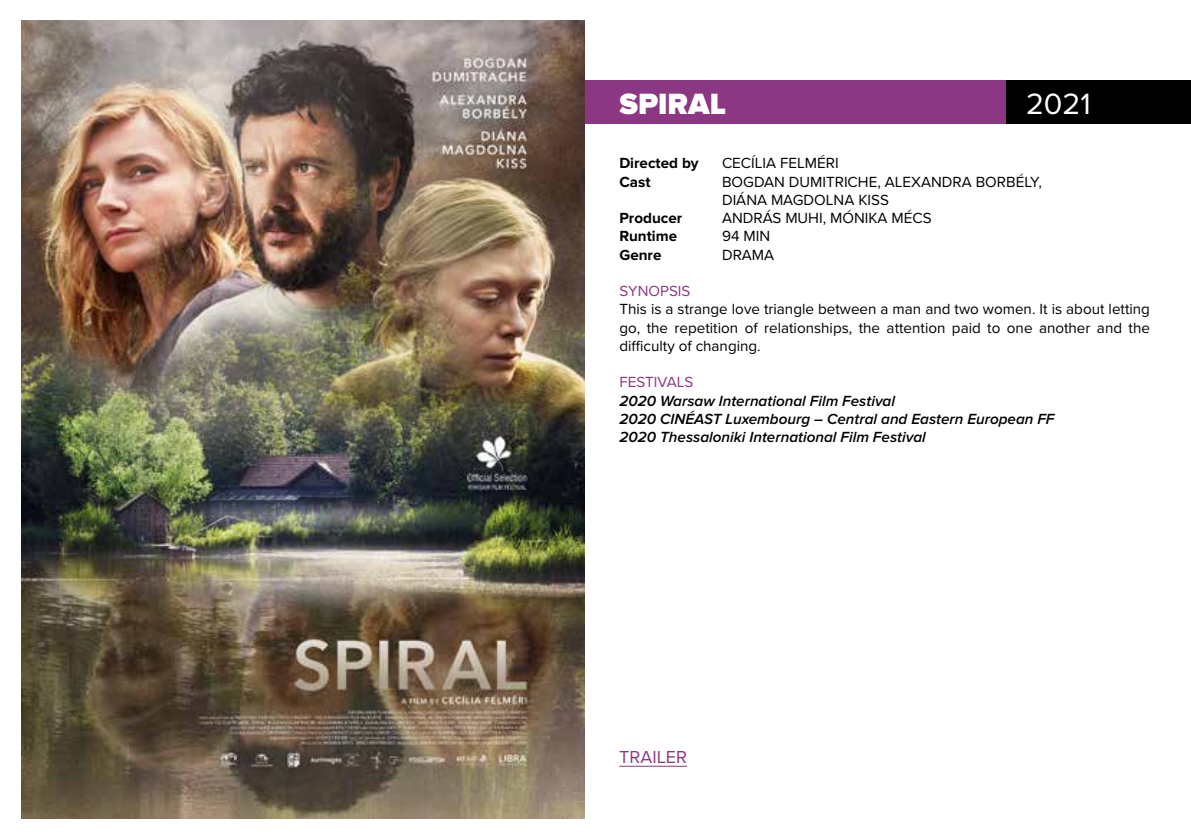
<style>
.page{position:relative;width:1191px;height:840px;background:#fff}
.page>*{position:absolute;margin:0;border:0;box-sizing:border-box;transform-origin:0 0}
.t1{font:900 30.4px "Proxima Nova";color:#fff}
.t2{font:30.4px "Proxima Nova";color:#fff}
.t3{font:18px "Proxima Nova";color:#8c3783}
.t4{font:15.2px/18.2px "Proxima Nova";color:#000}
.t5{font:italic 600 15.2px/18.2px "Proxima Nova";color:#000}
.t6{font:700 15.2px "Proxima Nova";color:#000}
.t7{font:15.2px "Proxima Nova";color:#8c3783}
</style>
<div class="page">
<div style="left:579px;top:80px;width:428px;height:43px;background:#8c3783"></div>
<div style="left:1007px;top:80px;width:184px;height:43px;background:#000"></div>
<img style="left:22px;top:21px;width:563px;height:797px">
<hr style="left:619px;top:765px;width:68px;height:1px;background:#8c3783">
<h1 class="t1" style="left:619px;top:89px;width:108px">SPIRAL</h1>
<h1 class="t2" style="left:1026px;top:81px;width:66px">2021</h1>
<p class="t6" style="left:619px;top:156px;width:81px">Directed by</p>
<p class="t4" style="left:722px;top:153px;width:118px">CECÍLIA FELMÉRI</p>
<p class="t6" style="left:619px;top:174px;width:33px">Cast</p>
<p class="t4" style="left:722px;top:172px;width:321px">BOGDAN DUMITRICHE, ALEXANDRA BORBÉLY,<br>DIÁNA MAGDOLNA KISS</p>
<p class="t6" style="left:619px;top:211px;width:64px">Producer</p>
<p class="t4" style="left:722px;top:208px;width:211px">ANDRÁS MUHI, MÓNIKA MÉCS</p>
<p class="t6" style="left:619px;top:229px;width:59px">Runtime</p>
<p class="t4" style="left:722px;top:226px;width:50px">94 MIN</p>
<p class="t6" style="left:619px;top:247px;width:44px">Genre</p>
<p class="t4" style="left:722px;top:244px;width:54px">DRAMA</p>
<p class="t7" style="left:619px;top:279px;width:73px">SYNOPSIS</p>
<p class="t4" style="left:619px;top:299px;width:532px;text-align:justify">This is a strange love triangle between a man and two women. It is about letting go, the repetition of relationships, the attention paid to one another and the difficulty of changing.</p>
<p class="t7" style="left:619px;top:371px;width:75px">FESTIVALS</p>
<p class="t5" style="left:619px;top:392px;width:436px">2020 Warsaw International Film Festival<br>2020 CINÉAST Luxembourg – Central and Eastern European FF<br>2020 Thessaloniki International Film Festival</p>
<p class="t3" style="left:619px;top:743px;width:69px">TRAILER</p>
</div>
